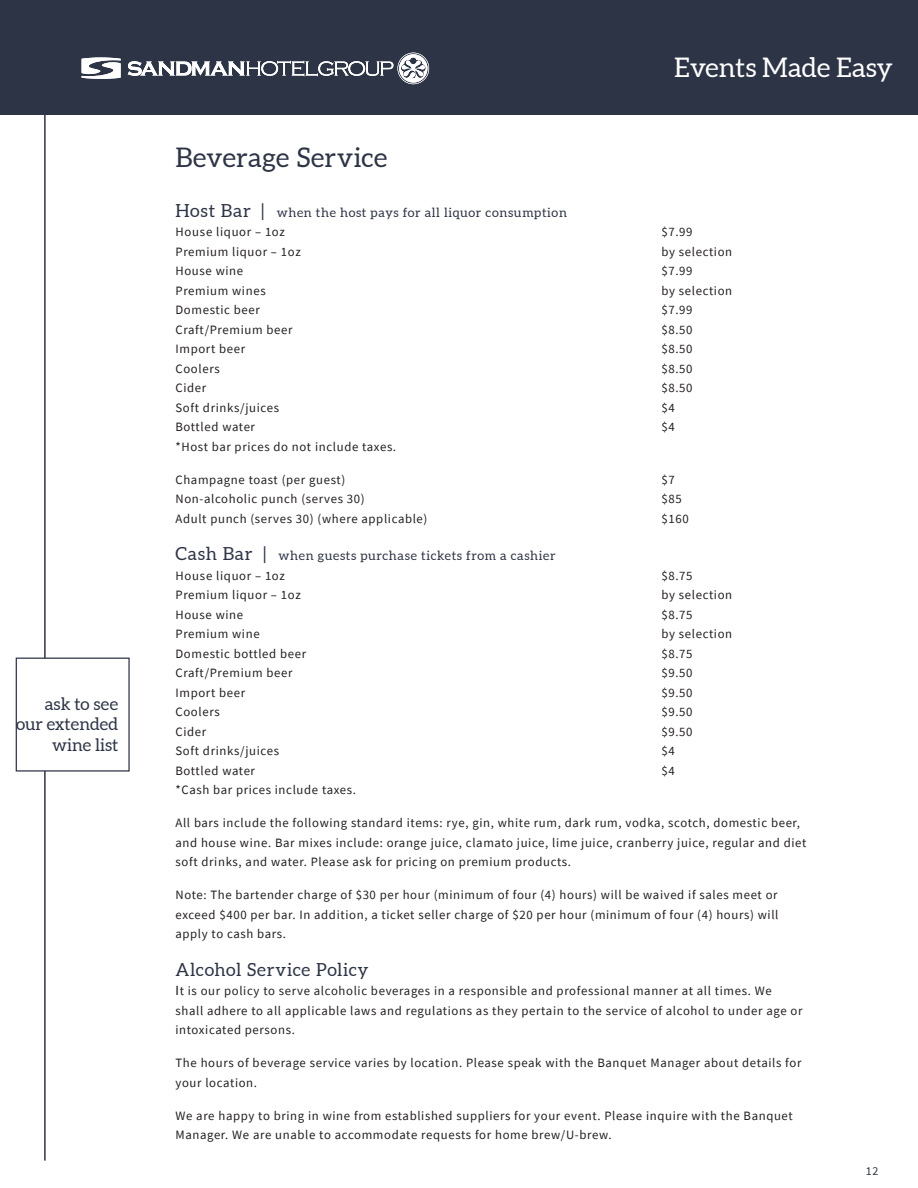
<style>
.page{position:relative;width:918px;height:1188px;background:#fff}
.page>*{position:absolute;margin:0;border:0;box-sizing:border-box;transform-origin:0 0}
.t1{font:27px "Aleo";letter-spacing:.01em;color:#2d3445}
.t2{font:27px "Aleo";color:#fff}
.t3{font:18px "Aleo";letter-spacing:.035em;color:#2d3445}
.t4{font:17.25px/20.7px "Aleo";color:#2d3445;text-align:right}
.t5{font:12.75px/19.5px "Source Sans Pro";letter-spacing:.05em;color:#231f20}
.t6{font:12.75px "Aleo";letter-spacing:.05em;color:#2d3445}
.t7{font:12px "Source Sans Pro";color:#2d3445}
.s1{font-size:18px}
.s2{font-family:"Univers"}
</style>
<div class="page">
<div style="left:0;top:0;width:918px;height:114px;background:#2d3445"></div>
<hr style="left:44px;top:113px;width:2px;height:1048px;background:#2d3445">
<div style="left:16px;top:658px;width:114px;height:114px;background:#fff;border:1px solid #2d3445"></div>
<svg style="left:128px;top:53px;width:301px;height:31px"></svg>
<svg style="left:82px;top:57px;width:39px;height:22px"></svg>
<h3 class="t4" style="left:16px;top:694px;width:104px">ask to see our extended wine list</h3>
<h1 class="t2" style="left:674px;top:52px;width:220px">Events Made Easy</h1>
<h1 class="t1" style="left:176px;top:142px;width:213px">Beverage Service</h1>
<p class="t6" style="left:176px;top:205px;width:393px"><span class="s1">Host Bar |</span> when the host pays for all liquor consumption</p>
<p class="t5" style="left:176px;top:222px;width:111px">House liquor – 1oz</p>
<p class="t5" style="left:662px;top:222px;width:33px">$7.99</p>
<p class="t5" style="left:176px;top:242px;width:127px">Premium liquor – 1oz</p>
<p class="t5" style="left:662px;top:242px;width:72px">by selection</p>
<p class="t5" style="left:176px;top:261px;width:69px">House wine</p>
<p class="t5" style="left:662px;top:261px;width:33px">$7.99</p>
<p class="t5" style="left:176px;top:281px;width:92px">Premium wines</p>
<p class="t5" style="left:662px;top:281px;width:72px">by selection</p>
<p class="t5" style="left:176px;top:300px;width:86px">Domestic beer</p>
<p class="t5" style="left:662px;top:300px;width:33px">$7.99</p>
<p class="t5" style="left:176px;top:320px;width:119px">Craft/Premium beer</p>
<p class="t5" style="left:662px;top:320px;width:33px">$8.50</p>
<p class="t5" style="left:176px;top:339px;width:71px">Import beer</p>
<p class="t5" style="left:662px;top:339px;width:33px">$8.50</p>
<p class="t5" style="left:176px;top:359px;width:46px">Coolers</p>
<p class="t5" style="left:662px;top:359px;width:33px">$8.50</p>
<p class="t5" style="left:176px;top:378px;width:32px">Cider</p>
<p class="t5" style="left:662px;top:378px;width:33px">$8.50</p>
<p class="t5" style="left:176px;top:398px;width:105px">Soft drinks/juices</p>
<p class="t5" style="left:662px;top:398px;width:15px">$4</p>
<p class="t5" style="left:176px;top:417px;width:81px">Bottled water</p>
<p class="t5" style="left:662px;top:417px;width:15px">$4</p>
<p class="t5" style="left:176px;top:437px;width:222px">*Host bar prices do not include taxes.</p>
<p class="t5" style="left:176px;top:470px;width:171px">Champagne toast (per guest)</p>
<p class="t5" style="left:662px;top:470px;width:15px">$7</p>
<p class="t5" style="left:176px;top:489px;width:191px">Non-alcoholic punch (serves 30)</p>
<p class="t5" style="left:662px;top:489px;width:22px">$85</p>
<p class="t5" style="left:176px;top:509px;width:253px">Adult punch (serves 30) (where applicable)</p>
<p class="t5" style="left:662px;top:509px;width:29px">$160</p>
<p class="t6" style="left:176px;top:548px;width:382px"><span class="s1">Cash Bar |</span> when guests purchase tickets from a cashier</p>
<p class="t5" style="left:176px;top:566px;width:111px">House liquor – 1oz</p>
<p class="t5" style="left:662px;top:566px;width:33px">$8.75</p>
<p class="t5" style="left:176px;top:585px;width:127px">Premium liquor – 1oz</p>
<p class="t5" style="left:662px;top:585px;width:72px">by selection</p>
<p class="t5" style="left:176px;top:605px;width:69px">House wine</p>
<p class="t5" style="left:662px;top:605px;width:33px">$8.75</p>
<p class="t5" style="left:176px;top:624px;width:86px">Premium wine</p>
<p class="t5" style="left:662px;top:624px;width:72px">by selection</p>
<p class="t5" style="left:176px;top:644px;width:132px">Domestic bottled beer</p>
<p class="t5" style="left:662px;top:644px;width:33px">$8.75</p>
<p class="t5" style="left:176px;top:663px;width:119px">Craft/Premium beer</p>
<p class="t5" style="left:662px;top:663px;width:33px">$9.50</p>
<p class="t5" style="left:176px;top:683px;width:71px">Import beer</p>
<p class="t5" style="left:662px;top:683px;width:33px">$9.50</p>
<p class="t5" style="left:176px;top:702px;width:46px">Coolers</p>
<p class="t5" style="left:662px;top:702px;width:33px">$9.50</p>
<p class="t5" style="left:176px;top:722px;width:32px">Cider</p>
<p class="t5" style="left:662px;top:722px;width:33px">$9.50</p>
<p class="t5" style="left:176px;top:741px;width:105px">Soft drinks/juices</p>
<p class="t5" style="left:662px;top:741px;width:15px">$4</p>
<p class="t5" style="left:176px;top:761px;width:81px">Bottled water</p>
<p class="t5" style="left:662px;top:761px;width:15px">$4</p>
<p class="t5" style="left:176px;top:780px;width:182px">*Cash bar prices include taxes.</p>
<p class="t5" style="left:176px;top:813px;width:632px">All bars include the following standard items: rye, gin, white rum, dark rum, vodka, scotch, domestic beer, and house wine. Bar mixes include: orange juice, clamato juice, lime juice, cranberry juice, regular and diet soft drinks, and water. Please ask for pricing on premium products.</p>
<p class="t5" style="left:176px;top:885px;width:604px;text-align:justify">Note: The bartender charge of $30 per hour (minimum of four (4) hours) will be waived if sales meet or exceed $400 per bar. In addition, a ticket seller charge of $20 per hour (minimum of four (4) hours) will apply to cash bars.</p>
<h2 class="t3" style="left:176px;top:959px;width:195px">Alcohol Service Policy</h2>
<p class="t5" style="left:176px;top:981px;width:628px"><span class="s2">I</span>t is our policy to serve alcoholic beverages in a responsible and professional manner at all times. We shall adhere to all applicable laws and regulations as they pertain to the service of alcohol to under age or intoxicated persons.</p>
<p class="t5" style="left:176px;top:1053px;width:628px">The hours of beverage service varies by location. Please speak with the Banquet Manager about details for your location.</p>
<p class="t5" style="left:176px;top:1106px;width:619px">We are happy to bring in wine from established suppliers for your event. Please inquire with the Banquet<br>Manager. We are unable to accommodate requests for home brew/U-brew.</p>
<p class="t7" style="left:866px;top:1164px;width:14px">12</p>
</div>
